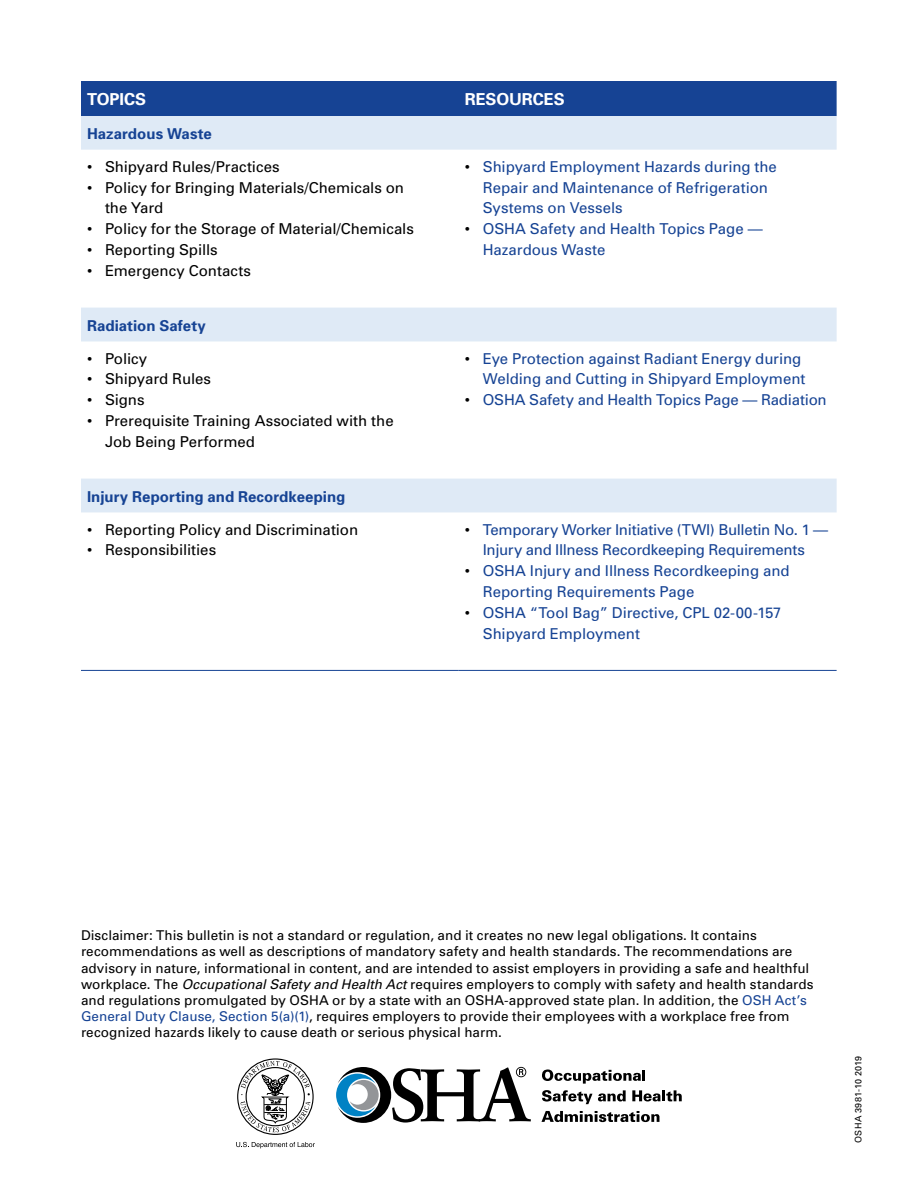
<style>
.page{position:relative;width:918px;height:1188px;background:#fff}
.page>*{position:absolute;margin:0;border:0;box-sizing:border-box;transform-origin:0 0}
.Bodytext{font:700 16.5px "Univers";letter-spacing:-.005em;color:#fff}
.t1{font:15px/20.9px "Univers";letter-spacing:-.005em;color:#164394}
.t2{font:15px/20.9px "Univers";letter-spacing:-.005em;color:#000}
.Bodytext-2{font:700 15px "Univers";color:#164394}
.Right_Caption{font:13.5px/16.2px "Univers";color:#000}
.Right_Caption-2{font:9px "Univers";letter-spacing:.035em;color:#000}
.s1{color:#000}
.s2{font-style:italic}
.s3{color:#164394}
</style>
<div class="page">
<div style="left:81px;top:81px;width:756px;height:35px;background:#164394"></div>
<svg style="left:81px;top:116px;width:756px;height:396px"></svg>
<hr style="left:81px;top:670px;width:378px;height:1px;background:#164394">
<hr style="left:459px;top:670px;width:378px;height:1px;background:#164394">
<svg style="left:236px;top:1142px;width:79px;height:6px"></svg>
<svg style="left:238px;top:1059px;width:75px;height:75px"></svg>
<div style="left:237px;top:1058px;width:77px;height:77px;border:1px solid #000;border-radius:50%"></div>
<svg style="left:241px;top:1061px;width:69px;height:71px"></svg>
<svg style="left:541px;top:1111px;width:118px;height:11px"></svg>
<svg style="left:542px;top:1090px;width:50px;height:14px"></svg>
<svg style="left:598px;top:1090px;width:28px;height:11px"></svg>
<svg style="left:632px;top:1090px;width:50px;height:11px"></svg>
<svg style="left:542px;top:1069px;width:103px;height:15px"></svg>
<svg style="left:336px;top:1067px;width:195px;height:56px"></svg>
<p class="Bodytext" style="left:87px;top:89px;width:61px">TOPICS</p>
<p class="Bodytext" style="left:465px;top:89px;width:102px">RESOURCES</p>
<p class="Bodytext-2" style="left:87px;top:124px;width:126px">Hazardous Waste</p>
<p class="t2" style="left:87px;top:156px;width:194px">• Shipyard Rules/Practices</p>
<p class="t2" style="left:105px;top:177px;width:301px;text-indent:-18px">• Policy for Bringing Materials/Chemicals on the Yard</p>
<p class="t2" style="left:87px;top:218px;width:328px">• Policy for the Storage of Material/Chemicals</p>
<p class="t2" style="left:87px;top:239px;width:132px">• Reporting Spills</p>
<p class="t2" style="left:87px;top:260px;width:166px">• Emergency Contacts</p>
<p class="t1" style="left:483px;top:156px;width:296px;text-indent:-18px"><span class="s1">•</span> Shipyard Employment Hazards during the<br>Repair and Maintenance of Refrigeration<br>Systems on Vessels</p>
<p class="t1" style="left:483px;top:218px;width:281px;text-indent:-18px"><span class="s1">•</span> OSHA Safety and Health Topics Page —<br>Hazardous Waste</p>
<p class="Bodytext-2" style="left:87px;top:316px;width:120px">Radiation Safety</p>
<p class="t2" style="left:87px;top:348px;width:62px">• Policy</p>
<p class="t2" style="left:87px;top:368px;width:126px">• Shipyard Rules</p>
<p class="t2" style="left:87px;top:389px;width:59px">• Signs</p>
<p class="t2" style="left:105px;top:410px;width:290px;text-indent:-18px">• Prerequisite Training Associated with the<br>Job Being Performed</p>
<p class="Bodytext-2" style="left:87px;top:487px;width:260px">Injury Reporting and Recordkeeping</p>
<p class="t2" style="left:87px;top:519px;width:273px">• Reporting Policy and Discrimination</p>
<p class="t2" style="left:87px;top:539px;width:131px">• Responsibilities</p>
<p class="t1" style="left:465px;top:348px;width:342px;text-align:right"><span class="s1">•</span> Eye Protection against Radiant Energy during<br>Welding and Cutting in Shipyard Employment</p>
<p class="t1" style="left:465px;top:389px;width:364px"><span class="s1">•</span> OSHA Safety and Health Topics Page — Radiation</p>
<p class="t1" style="left:465px;top:519px;width:365px;text-align:center"><span class="s1">•</span> Temporary Worker Initiative (TWI) Bulletin No. 1 —<br>Injury and Illness Recordkeeping Requirements</p>
<p class="t1" style="left:483px;top:560px;width:308px;text-indent:-18px"><span class="s1">•</span> OSHA Injury and Illness Recordkeeping and<br>Reporting Requirements Page</p>
<p class="t1" style="left:483px;top:602px;width:300px;text-indent:-18px"><span class="s1">•</span> OSHA “Tool Bag” Directive, CPL 02-00-157<br>Shipyard Employment</p>
<p class="Right_Caption" style="left:81px;top:927px;width:734px">Disclaimer: This bulletin is not a standard or regulation, and it creates no new legal obligations. It contains recommendations as well as descriptions of mandatory safety and health standards. The recommendations are advisory in nature, informational in content, and are intended to assist employers in providing a safe and healthful workplace. The <span class="s2">Occupational Safety and Health Act</span> requires employers to comply with safety and health standards and regulations promulgated by OSHA or by a state with an OSHA-approved state plan. In addition, the <span class="s3">OSH Act’s General Duty Clause, Section 5(a)(1)</span>, requires employers to provide their employees with a workplace free from recognized hazards likely to cause death or serious physical harm.</p>
<p class="Right_Caption-2" style="left:853px;top:1143px;width:89px;rotate:-90deg">OSHA 3981-10 2019</p>
</div>
